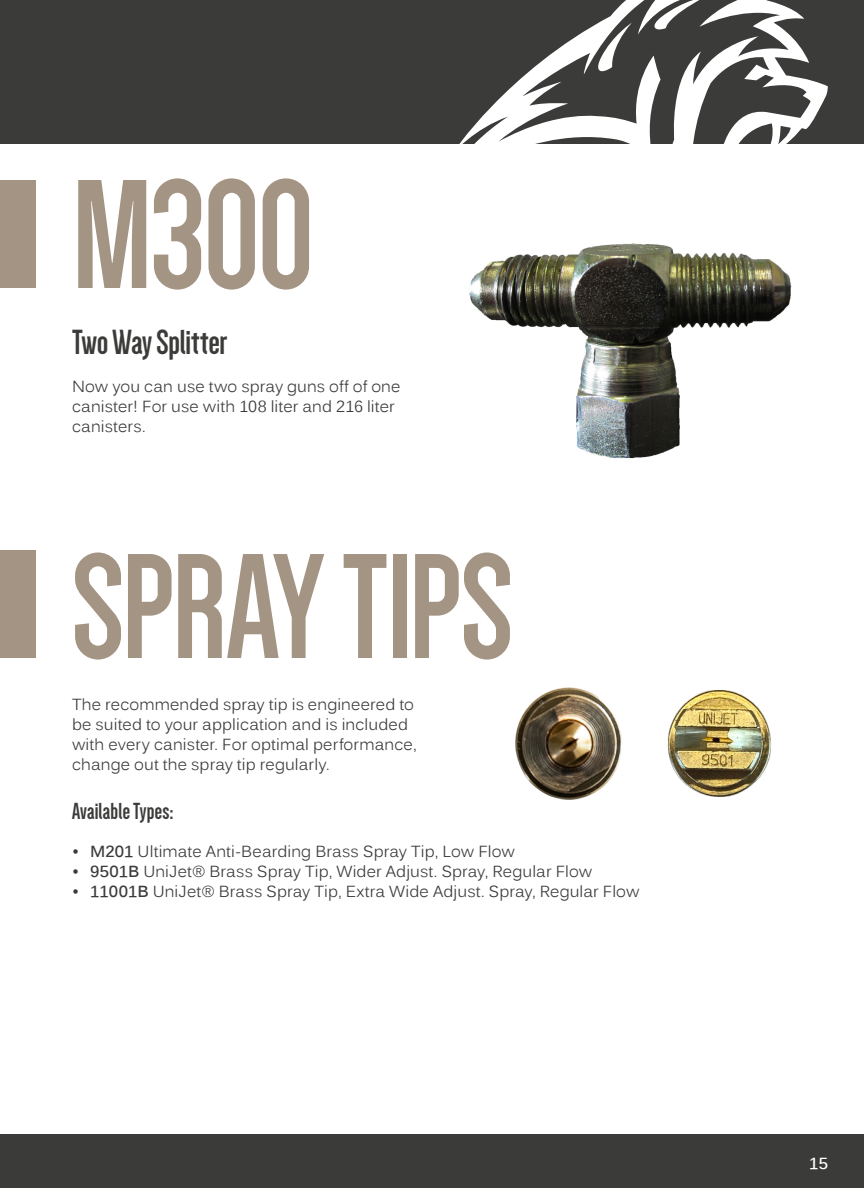
<style>
.page{position:relative;width:864px;height:1188px;background:#fff}
.page>*{position:absolute;margin:0;border:0;box-sizing:border-box;transform-origin:0 0}
.t1{font:700 160px "Dense";color:#a49483}
.t2{font:700 154px "Dense";letter-spacing:-.01em;color:#a49483}
.t3{font:700 36px "Dense";letter-spacing:-.005em;color:#3b3b3a}
.t4{font:700 24px "Dense";letter-spacing:.01em;color:#3b3b3a}
.t5{font:16px/20px "Kalinga";letter-spacing:.005em;color:#3b3b3a}
.t6{font:700 16px "Kalinga";color:#fff}
.s1{font-weight:700}
</style>
<div class="page">
<div style="left:0;top:0;width:864px;height:144px;background:#3b3b3a"></div>
<div style="left:0;top:1134px;width:864px;height:54px;background:#3b3b3a"></div>
<svg style="left:459px;top:0;width:369px;height:144px"></svg>
<svg style="left:594px;top:23px;width:38px;height:52px"></svg>
<svg style="left:649px;top:0;width:57px;height:32px"></svg>
<div style="left:0;top:550px;width:36px;height:108px;background:#a49483"></div>
<img style="left:515px;top:687px;width:256px;height:113px">
<div style="left:0;top:180px;width:36px;height:108px;background:#a49483"></div>
<img style="left:469px;top:243px;width:323px;height:215px">
<p class="t1" style="left:72px;top:157px;width:244px">M300</p>
<p class="t3" style="left:72px;top:324px;width:157px">Two Way Splitter</p>
<p class="t5" style="left:72px;top:377px;width:330px">Now you can use two spray guns off of one canister! For use with 108 liter and 216 liter canisters.</p>
<p class="t2" style="left:72px;top:532px;width:442px">SPRAY TIPS</p>
<p class="t5" style="left:72px;top:695px;width:346px">The recommended spray tip is engineered to be suited to your application and is included with every canister. For optimal performance, change out the spray tip regularly.</p>
<p class="t4" style="left:72px;top:799px;width:103px">Available Types:</p>
<p class="t5" style="left:72px;top:843px;width:445px">• <span class="s1">M201</span> Ultimate Anti-Bearding Brass Spray Tip, Low Flow</p>
<p class="t5" style="left:72px;top:863px;width:522px">• <span class="s1">9501B</span> UniJet® Brass Spray Tip, Wider Adjust. Spray, Regular Flow</p>
<p class="t5" style="left:72px;top:883px;width:569px">• <span class="s1">11001B</span> UniJet® Brass Spray Tip, Extra Wide Adjust. Spray, Regular Flow</p>
<p class="t6" style="left:809px;top:1153px;width:20px">15</p>
</div>
